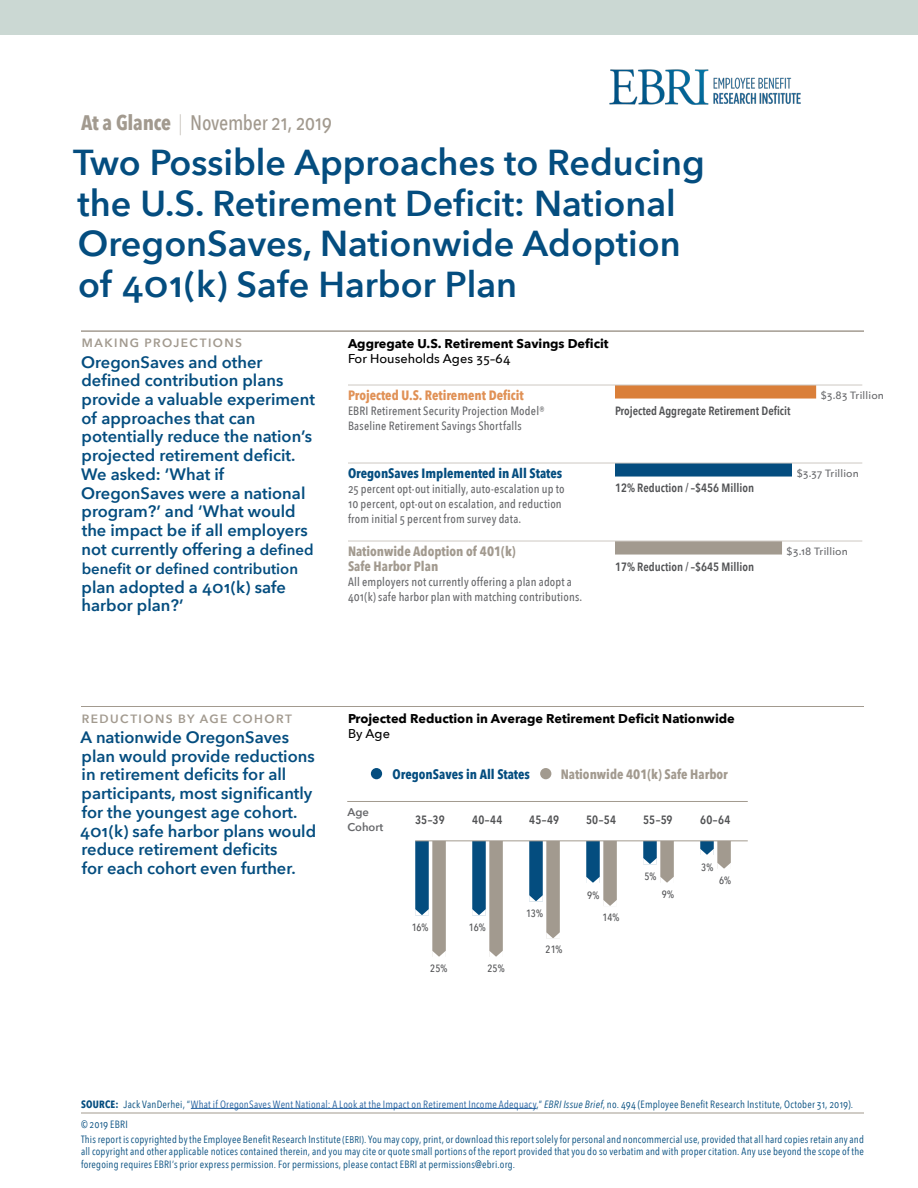
<style>
.page{position:relative;width:918px;height:1188px;background:#fff}
.page>*{position:absolute;margin:0;border:0;box-sizing:border-box;transform-origin:0 0}
.t1{font:600 36px/40.5px "Avenir Next";color:#044d7f}
.t2{font:500 21px "Avenir Next Condensed";letter-spacing:-.02em;color:#a29a8f}
.t3{font:600 16.5px/18.8px "Avenir Next";color:#044d7f}
.t4{font:600 15px "Avenir Next";color:#044d7f}
.t5{font:700 13.5px/15px "Avenir Next Condensed";color:#a29a8f}
.t6{font:700 13.5px "Avenir Next Condensed";color:#044d7f}
.t7{font:700 13.5px "Avenir Next Condensed";color:#e09156}
.t8{font:700 12.75px "Avenir Next";color:#000}
.t9{font:500 12.75px "Avenir Next";color:#000}
.t10{font:500 12px/15px "Avenir Next Condensed";letter-spacing:.015em;color:#67686b}
.t11{font:600 12px "Avenir Next Condensed";color:#515254}
.t12{font:600 12px "Avenir Next";letter-spacing:.12em;color:#a29a8f}
.t13{font:600 11.25px/15px "Avenir Next";color:#67686b}
.t14{font:10.5px/15px "Avenir Next Condensed";letter-spacing:.02em;color:#044d7f}
.t15{font:500 10.5px "Avenir Next";letter-spacing:.02em;color:#67686b}
.t16{font:500 10.5px "Avenir Next Condensed";letter-spacing:-.02em;color:#515254}
.s1{font-weight:700}
.s2{font-weight:200}
.s3{font-size:15px}
.s4{font-size:16.5px}
.s5{color:#215e9e}
.s6{font-style:italic}
.s7{font-size:9.75px}
</style>
<div class="page">
<div style="left:0;top:0;width:918px;height:34px;background:#cbd8d3"></div>
<img style="left:610px;top:70px;width:191px;height:35px">
<div style="left:615px;top:385px;width:201px;height:14px;background:#da7f39"></div>
<div style="left:615px;top:463px;width:177px;height:14px;background:#044d7f"></div>
<div style="left:615px;top:541px;width:167px;height:14px;background:#a29a8f"></div>
<div style="left:415px;top:841px;width:14px;height:74px;background:#044d7f"></div>
<div style="left:472px;top:841px;width:14px;height:74px;background:#044d7f"></div>
<div style="left:529px;top:841px;width:14px;height:60px;background:#044d7f"></div>
<div style="left:586px;top:841px;width:14px;height:42px;background:#044d7f"></div>
<div style="left:643px;top:841px;width:14px;height:23px;background:#044d7f"></div>
<div style="left:700px;top:841px;width:14px;height:14px;background:#044d7f"></div>
<div style="left:432px;top:841px;width:14px;height:116px;background:#a29a8f"></div>
<div style="left:489px;top:841px;width:14px;height:116px;background:#a29a8f"></div>
<div style="left:546px;top:841px;width:14px;height:97px;background:#a29a8f"></div>
<div style="left:603px;top:841px;width:14px;height:65px;background:#a29a8f"></div>
<div style="left:660px;top:841px;width:14px;height:42px;background:#a29a8f"></div>
<div style="left:717px;top:841px;width:14px;height:28px;background:#a29a8f"></div>
<svg style="left:472px;top:909px;width:14px;height:7px"></svg>
<svg style="left:586px;top:877px;width:14px;height:6px"></svg>
<svg style="left:643px;top:858px;width:14px;height:6px"></svg>
<svg style="left:700px;top:849px;width:14px;height:6px"></svg>
<svg style="left:415px;top:909px;width:14px;height:7px"></svg>
<svg style="left:529px;top:895px;width:14px;height:7px"></svg>
<svg style="left:489px;top:951px;width:14px;height:6px"></svg>
<svg style="left:603px;top:900px;width:14px;height:6px"></svg>
<svg style="left:660px;top:877px;width:14px;height:6px"></svg>
<svg style="left:717px;top:863px;width:14px;height:6px"></svg>
<svg style="left:432px;top:951px;width:14px;height:6px"></svg>
<svg style="left:546px;top:932px;width:14px;height:7px"></svg>
<hr style="left:348px;top:385px;width:249px;height:1px;background:#cdc8c2">
<svg style="left:597px;top:385px;width:18px;height:1px"></svg>
<hr style="left:615px;top:385px;width:247px;height:1px;background:#cdc8c2">
<hr style="left:348px;top:463px;width:249px;height:1px;background:#cdc8c2">
<svg style="left:597px;top:463px;width:18px;height:1px"></svg>
<hr style="left:615px;top:463px;width:247px;height:1px;background:#cdc8c2">
<hr style="left:348px;top:541px;width:249px;height:1px;background:#cdc8c2">
<svg style="left:597px;top:541px;width:18px;height:1px"></svg>
<hr style="left:615px;top:541px;width:247px;height:1px;background:#cdc8c2">
<div style="left:371px;top:768px;width:11px;height:11px;background:#044d7f;border-radius:50%"></div>
<div style="left:540px;top:768px;width:11px;height:11px;background:#a29a8f;border-radius:50%"></div>
<hr style="left:81px;top:1113px;width:783px;height:1px;background:#a29a8f">
<hr style="left:81px;top:331px;width:783px;height:1px;background:#a29a8f">
<hr style="left:81px;top:706px;width:783px;height:1px;background:#a29a8f">
<hr style="left:191px;top:1108px;width:346px;height:1px;background:#215e9e">
<hr style="left:415px;top:841px;width:333px;height:1px;background:#a29a8f">
<hr style="left:347px;top:801px;width:401px;height:1px;background:#a29a8f">
<h2 class="t2" style="left:81px;top:110px;width:253px"><span class="s1">At a Glance</span> <span class="s2">|</span> November 21, 2019</h2>
<h1 class="t1" style="left:73px;top:141px;width:633px">Two Possible Approaches to Reducing the U.S. Retirement Deficit: National OregonSaves, Nationwide Adoption of 401(k) Safe Harbor Plan</h1>
<p class="t8" style="left:348px;top:332px;width:262px">Aggregate U.S. Retirement Savings Deficit</p>
<p class="t9" style="left:348px;top:348px;width:164px">For Households Ages 35–64</p>
<p class="t12" style="left:82px;top:333px;width:162px">MAKING PROJECTIONS</p>
<p class="t3" style="left:81px;top:352px;width:235px">OregonSaves and other defined contribution plans provide a valuable experiment of approaches that can potentially reduce the nation’s projected retirement deficit.<br>We asked: ‘What if<br>OregonSaves were a national program?’ and ‘What would the impact be if all employers not currently offering a <span class="s3">defined</span></p>
<h3 class="t4" style="left:82px;top:556px;width:218px">benefit <span class="s4">or</span> defined contribution</h3>
<h3 class="t3" style="left:82px;top:577px;width:206px">plan adopted a 401(k) safe harbor plan?’</h3>
<p class="t7" style="left:348px;top:387px;width:177px">Projected U.S. Retirement Deficit</p>
<p class="t10" style="left:348px;top:403px;width:198px">EBRI Retirement Security Projection Model®<br>Baseline Retirement Savings Shortfalls</p>
<p class="t6" style="left:348px;top:465px;width:216px">OregonSaves Implemented in All States</p>
<p class="t10" style="left:348px;top:481px;width:218px">25 percent opt-out initially, auto-escalation up to<br>10 percent, opt-out on escalation, and reduction from initial 5 percent from survey data.</p>
<p class="t5" style="left:348px;top:544px;width:169px">Nationwide Adoption of 401(k)<br>Safe Harbor Plan</p>
<p class="t10" style="left:348px;top:574px;width:236px">All employers not currently offering a plan adopt a<br>401(k) safe harbor plan with matching contributions.</p>
<p class="t15" style="left:821px;top:386px;width:65px">$3.83 Trillion</p>
<p class="t11" style="left:615px;top:400px;width:177px">Projected Aggregate Retirement Deficit</p>
<p class="t15" style="left:797px;top:464px;width:64px">$3.37 Trillion</p>
<p class="t11" style="left:615px;top:478px;width:141px">12% Reduction / –$456 Million</p>
<p class="t15" style="left:787px;top:542px;width:63px">$3.18 Trillion</p>
<p class="t11" style="left:615px;top:556px;width:141px">17% Reduction / –$645 Million</p>
<p class="t12" style="left:82px;top:708px;width:212px">REDUCTIONS BY AGE COHORT</p>
<p class="t3" style="left:80px;top:727px;width:238px">A nationwide OregonSaves plan would provide reductions in retirement deficits for all participants, most significantly for the youngest age cohort.<br>401(k) safe harbor plans would reduce retirement deficits<br>for each cohort even further.</p>
<p class="t8" style="left:348px;top:708px;width:388px">Projected Reduction in Average Retirement Deficit Nationwide</p>
<p class="t9" style="left:348px;top:723px;width:43px">By Age</p>
<p class="t6" style="left:393px;top:766px;width:139px">OregonSaves in All States</p>
<p class="t5" style="left:561px;top:767px;width:169px">Nationwide 401(k) Safe Harbor</p>
<p class="t13" style="left:348px;top:804px;width:37px">Age<br>Cohort</p>
<p class="t11" style="left:415px;top:810px;width:31px">35–39</p>
<p class="t11" style="left:472px;top:810px;width:32px">40–44</p>
<p class="t11" style="left:529px;top:810px;width:31px">45–49</p>
<p class="t11" style="left:586px;top:810px;width:31px">50–54</p>
<p class="t11" style="left:643px;top:810px;width:31px">55–59</p>
<p class="t11" style="left:700px;top:810px;width:32px">60–64</p>
<p class="t16" style="left:412px;top:921px;width:18px">16%</p>
<p class="t16" style="left:430px;top:962px;width:19px">25%</p>
<p class="t16" style="left:469px;top:921px;width:18px">16%</p>
<p class="t16" style="left:487px;top:962px;width:19px">25%</p>
<p class="t16" style="left:526px;top:907px;width:19px">13%</p>
<p class="t16" style="left:546px;top:943px;width:18px">21%</p>
<p class="t16" style="left:587px;top:889px;width:14px">9%</p>
<p class="t16" style="left:603px;top:911px;width:18px">14%</p>
<p class="t16" style="left:644px;top:870px;width:14px">5%</p>
<p class="t16" style="left:662px;top:888px;width:14px">9%</p>
<p class="t16" style="left:701px;top:861px;width:14px">3%</p>
<p class="t16" style="left:719px;top:874px;width:13px">6%</p>
<p class="t14" style="left:81px;top:1096px;width:774px"><span class="s1">SOURCE:</span> Jack VanDerhei, “<span class="s5">What if OregonSaves Went National: A Look at the Impact on Retirement Income Adequacy</span>,” <span class="s6">EBRI Issue Brief</span>, no. 494 (Employee Benefit Research Institute, October 31, 2019).</p>
<p class="t14" style="left:81px;top:1116px;width:784px">© 2019 EBRI<br>This report is copyrighted by the Employee Benefit Research Institute <span class="s7">(EBRI)</span>. You may copy, print, or download this report solely for personal and noncommercial use, provided that all hard copies retain any and</p>
<p class="t14" style="left:81px;top:1145px;width:784px;line-height:12.3px">all copyright and other applicable notices contained therein, and you may cite or quote small portions of the report provided that you do so verbatim and with proper citation. Any use beyond the scope of the foregoing requires EBRI’s prior express permission. For permissions, please contact EBRI at permissions@ebri.org.</p>
</div>
